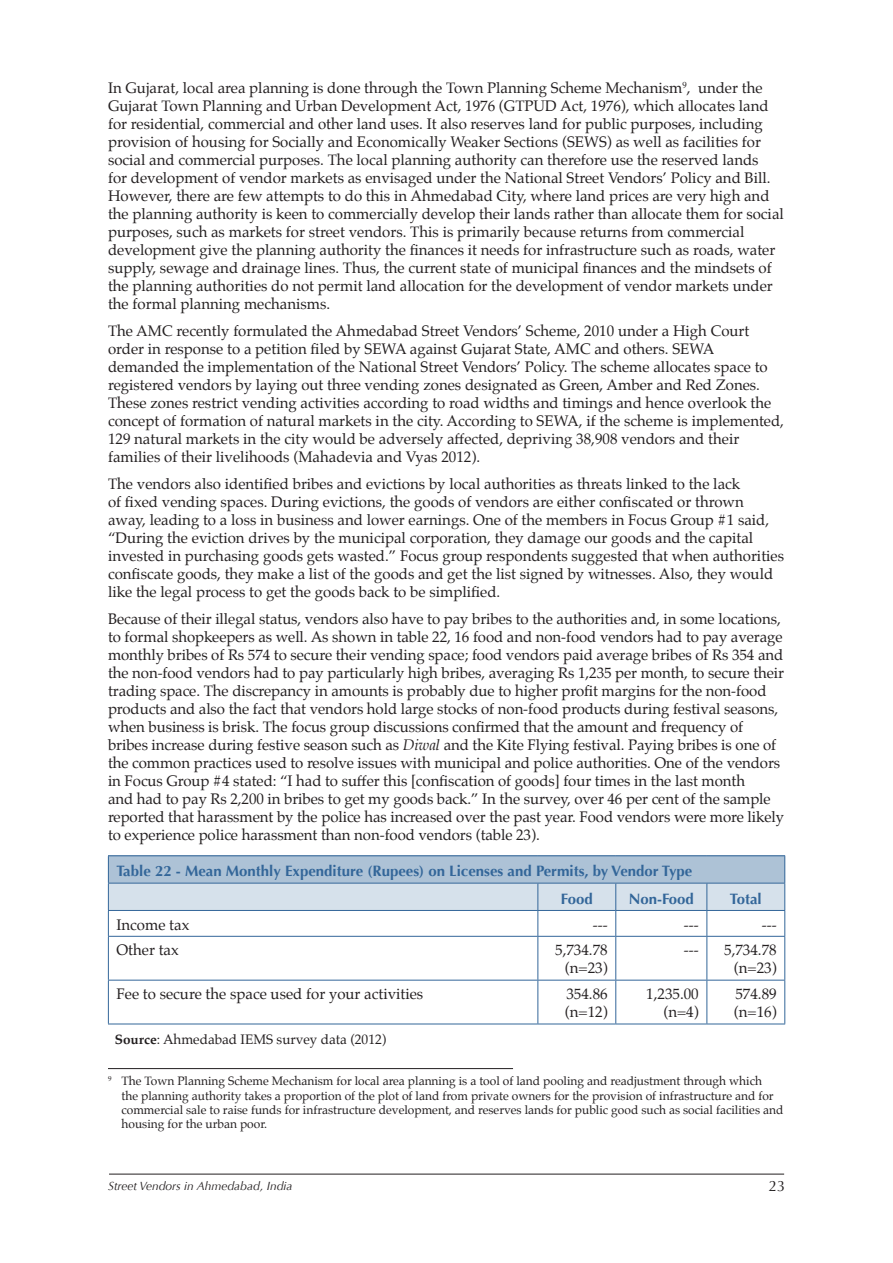
<style>
.page{position:relative;width:893px;height:1263px;background:#fff}
.page>*{position:absolute;margin:0;border:0;box-sizing:border-box;transform-origin:0 0}
.t1{font:15px/18px "Palatino";color:#231f20}
.t2{font:700 15px/27.3px "Optima";color:#369}
.t3{font:15px "Optima";color:#231f20}
.t4{font:13.5px "Palatino";color:#231f20}
.t5{font:12px/14.4px "Palatino";color:#231f20}
.t6{font:italic 12px "Optima";color:#231f20}
.s1{font-style:italic}
.s2{font-weight:700}
</style>
<div class="page">
<hr style="left:109px;top:1174px;width:675px;height:1px;background:#231f20">
<hr style="left:108px;top:855px;width:430px;height:1px;background:#369">
<hr style="left:538px;top:855px;width:78px;height:1px;background:#369">
<hr style="left:616px;top:855px;width:91px;height:1px;background:#369">
<hr style="left:707px;top:855px;width:78px;height:1px;background:#369">
<svg style="left:108px;top:856px;width:677px;height:80px"></svg>
<hr style="left:108px;top:937px;width:1px;height:43px;background:#369">
<hr style="left:537px;top:937px;width:1px;height:43px;background:#369">
<hr style="left:615px;top:937px;width:1px;height:43px;background:#369">
<hr style="left:706px;top:937px;width:1px;height:43px;background:#369">
<hr style="left:784px;top:937px;width:1px;height:43px;background:#369">
<hr style="left:108px;top:980px;width:1px;height:43px;background:#369">
<hr style="left:537px;top:980px;width:1px;height:43px;background:#369">
<hr style="left:615px;top:980px;width:1px;height:43px;background:#369">
<hr style="left:706px;top:980px;width:1px;height:43px;background:#369">
<hr style="left:784px;top:980px;width:1px;height:43px;background:#369">
<hr style="left:108px;top:910px;width:430px;height:1px;background:#369">
<hr style="left:538px;top:910px;width:78px;height:1px;background:#369">
<hr style="left:616px;top:910px;width:91px;height:1px;background:#369">
<hr style="left:707px;top:910px;width:78px;height:1px;background:#369">
<hr style="left:108px;top:936px;width:430px;height:1px;background:#369">
<hr style="left:538px;top:936px;width:78px;height:1px;background:#369">
<hr style="left:616px;top:936px;width:91px;height:1px;background:#369">
<hr style="left:707px;top:936px;width:78px;height:1px;background:#369">
<hr style="left:108px;top:980px;width:430px;height:1px;background:#369">
<hr style="left:538px;top:980px;width:78px;height:1px;background:#369">
<hr style="left:616px;top:980px;width:91px;height:1px;background:#369">
<hr style="left:707px;top:980px;width:78px;height:1px;background:#369">
<hr style="left:108px;top:1023px;width:430px;height:1px;background:#369">
<hr style="left:538px;top:1023px;width:78px;height:1px;background:#369">
<hr style="left:616px;top:1023px;width:91px;height:1px;background:#369">
<hr style="left:707px;top:1023px;width:78px;height:1px;background:#369">
<hr style="left:108px;top:1068px;width:405px;height:1px;background:#231f20">
<p class="t1" style="left:108px;top:81px;width:677px">In Gujarat, local area planning is done through the Town Planning Scheme Mechanism<sup>9</sup>, under the Gujarat Town Planning and Urban Development Act, 1976 (GTPUD Act, 1976), which allocates land for residential, commercial and other land uses. It also reserves land for public purposes, including provision of housing for Socially and Economically Weaker Sections (SEWS) as well as facilities for social and commercial purposes. The local planning authority can therefore use the reserved lands<br>for development of vendor markets as envisaged under the National Street Vendors’ Policy and Bill.<br>However, there are few attempts to do this in Ahmedabad City, where land prices are very high and the planning authority is keen to commercially develop their lands rather than allocate them for social purposes, such as markets for street vendors. This is primarily because returns from commercial development give the planning authority the finances it needs for infrastructure such as roads, water supply, sewage and drainage lines. Thus, the current state of municipal finances and the mindsets of the planning authorities do not permit land allocation for the development of vendor markets under the formal planning mechanisms.</p>
<p class="t1" style="left:108px;top:324px;width:678px">The AMC recently formulated the Ahmedabad Street Vendors’ Scheme, 2010 under a High Court order in response to a petition filed by SEWA against Gujarat State, AMC and others. SEWA demanded the implementation of the National Street Vendors’ Policy. The scheme allocates space to registered vendors by laying out three vending zones designated as Green, Amber and Red Zones.<br>These zones restrict vending activities according to road widths and timings and hence overlook the concept of formation of natural markets in the city. According to SEWA, if the scheme is implemented, 129 natural markets in the city would be adversely affected, depriving 38,908 vendors and their families of their livelihoods (Mahadevia and Vyas 2012).</p>
<p class="t1" style="left:108px;top:475px;width:678px">The vendors also identified bribes and evictions by local authorities as threats linked to the lack<br>of fixed vending spaces. During evictions, the goods of vendors are either confiscated or thrown away, leading to a loss in business and lower earnings. One of the members in Focus Group #1 said, “During the eviction drives by the municipal corporation, they damage our goods and the capital invested in purchasing goods gets wasted.” Focus group respondents suggested that when authorities confiscate goods, they make a list of the goods and get the list signed by witnesses. Also, they would like the legal process to get the goods back to be simplified.</p>
<p class="t1" style="left:108px;top:612px;width:678px">Because of their illegal status, vendors also have to pay bribes to the authorities and, in some locations, to formal shopkeepers as well. As shown in table 22, 16 food and non-food vendors had to pay average monthly bribes of Rs 574 to secure their vending space; food vendors paid average bribes of Rs 354 and the non-food vendors had to pay particularly high bribes, averaging Rs 1,235 per month, to secure their trading space. The discrepancy in amounts is probably due to higher profit margins for the non-food products and also the fact that vendors hold large stocks of non-food products during festival seasons, when business is brisk. The focus group discussions confirmed that the amount and frequency of bribes increase during festive season such as <span class="s1">Diwal</span> and the Kite Flying festival. Paying bribes is one of the common practices used to resolve issues with municipal and police authorities. One of the vendors in Focus Group #4 stated: “I had to suffer this [confiscation of goods] four times in the last month<br>and had to pay Rs 2,200 in bribes to get my goods back.” In the survey, over 46 per cent of the sample reported that harassment by the police has increased over the past year. Food vendors were more likely to experience police harassment than non-food vendors (table 23).</p>
<p class="t2" style="left:561px;top:859px;width:133px;text-indent:-444px">Table 22 - Mean Monthly Expenditure (Rupees) on Licenses and Permits, by Vendor Type<br>Food</p>
<p class="t2" style="left:629px;top:886px;width:67px">Non-Food</p>
<p class="t2" style="left:730px;top:886px;width:33px">Total</p>
<p class="t1" style="left:116px;top:917px;width:74px">Income tax</p>
<p class="t1" style="left:593px;top:917px;width:16px">---</p>
<p class="t1" style="left:684px;top:917px;width:16px">---</p>
<p class="t1" style="left:762px;top:917px;width:16px">---</p>
<p class="t1" style="left:116px;top:943px;width:64px">Other tax</p>
<p class="t1" style="left:555px;top:943px;width:54px;text-align:right">5,734.78 (n=23)</p>
<p class="t1" style="left:684px;top:943px;width:16px">---</p>
<p class="t1" style="left:724px;top:943px;width:54px;text-align:right">5,734.78 (n=23)</p>
<p class="t1" style="left:116px;top:986px;width:308px">Fee to secure the space used for your activities</p>
<p class="t1" style="left:565px;top:986px;width:44px">354.86 (n=12)</p>
<p class="t1" style="left:646px;top:986px;width:54px;text-align:right">1,235.00 (n=4)</p>
<p class="t1" style="left:734px;top:986px;width:44px">574.89 (n=16)</p>
<p class="t4" style="left:115px;top:1033px;width:273px"><span class="s2">Source</span>: Ahmedabad IEMS survey data (2012)</p>
<p class="t5" style="left:122px;top:1075px;width:663px;text-indent:-14px"><sup>9</sup> The Town Planning Scheme Mechanism for local area planning is a tool of land pooling and readjustment through which<br>the planning authority takes a proportion of the plot of land from private owners for the provision of infrastructure and for commercial sale to raise funds for infrastructure development, and reserves lands for public good such as social facilities and housing for the urban poor.</p>
<p class="t6" style="left:108px;top:1181px;width:186px">Street Vendors in Ahmedabad, India</p>
<p class="t3" style="left:769px;top:1177px;width:18px">23</p>
</div>
